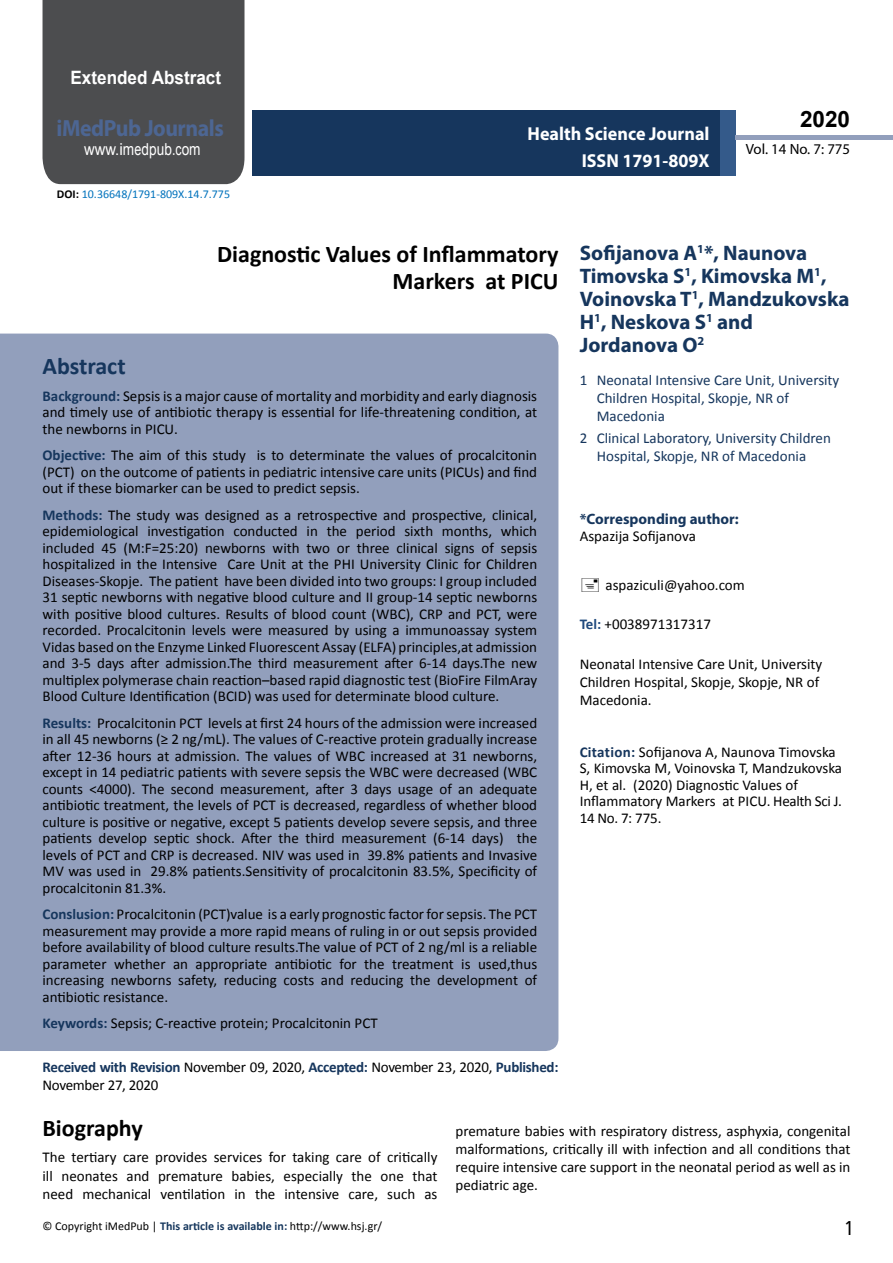
<style>
.page{position:relative;width:893px;height:1263px;background:#fff}
.page>*{position:absolute;margin:0;border:0;box-sizing:border-box;transform-origin:0 0}
.t1{font:25.5px "Tunga";color:#000}
.t2{font:700 24px/26.4px "Calibri";color:#000;text-align:right}
.t3{font:700 24px "Calibri";color:#16365d}
.t4{font:700 23.4px "Myriad Pro";letter-spacing:-.02em;color:#4d6693;scale:.93 1}
.t5{font:700 22.5px "Arial";color:#000}
.t6{font:700 21px/23.1px "Myriad Pro";color:#16365d}
.t7{font:700 18.75px/27.2px "Myriad Pro";color:#fff;text-align:right;scale:.96 1}
.t8{font:700 18.45px "Arial";color:#fff;scale:.93 1}
.t9{font:16.5px "Arial";letter-spacing:.005em;color:#fff;scale:.89 1}
.t10{font:15px/16.5px "Calibri";color:#000;text-align:justify}
.t11{font:15px/18px "Calibri";color:#16365d}
.t12{font:15px/18px "Calibri";letter-spacing:-.02em;color:#000}
.t13{font:700 15px "Myriad Pro";color:#16365d}
.t14{font:14.85px "Myriad Pro";color:#000}
.t15{font:12px "Calibri";color:#000}
.t16{font:12px "Calibri";color:#0072bc}
.s1{font-family:"Calibri"}
.s2{font-weight:700;color:#000}
.s3{font-weight:700;color:#16365d}
.s4{font-weight:700;color:#1f497d}
.s5{font-weight:700;color:#16375d}
</style>
<div class="page">
<div style="left:252px;top:110px;width:469px;height:66px;background:#16365d"></div>
<div style="left:720px;top:110px;width:16px;height:66px;background:#345a8a"></div>
<div style="left:736px;top:135px;width:157px;height:5px;background:#929fbc"></div>
<div style="left:43px;top:0;width:201px;height:184px;background:#4c4d4f"></div>
<div style="left:0;top:334px;width:558px;height:717px;background:#929fbc"></div>
<p class="t8" style="left:70px;top:65px;width:164px">Extended Abstract</p>
<h3 class="t4" style="left:57px;top:113px;width:181px">iMedPub Journals</h3>
<p class="t9" style="left:84px;top:139px;width:132px">www.imedpub<span class="s1">.</span>com</p>
<p class="t16" style="left:57px;top:186px;width:175px"><span class="s2">DOI:</span> 10.36648/1791-809X.14.7.775</p>
<p class="t7" style="left:528px;top:119px;width:191px">Health Science Journal<br>ISSN 1791-809X</p>
<h3 class="t5" style="left:800px;top:104px;width:52px">2020</h3>
<p class="t14" style="left:746px;top:140px;width:106px">Vol. 14 No. 7: 775</p>
<h2 class="t2" style="left:217px;top:241px;width:343px">Diagnostic Values of Inflammatory<br>Markers at PICU</h2>
<h2 class="t3" style="left:43px;top:351px;width:85px">Abstract</h2>
<p class="t10" style="left:43px;top:388px;width:496px"><span class="s3">Background:</span> Sepsis is a major cause of mortality and morbidity and early diagnosis and timely use of antibiotic therapy is essential for life-threatening condition, at the newborns in PICU.</p>
<p class="t10" style="left:43px;top:447px;width:496px"><span class="s3">Objective:</span> The aim of this study is to determinate the values of procalcitonin (PCT) on the outcome of patients in pediatric intensive care units (PICUs) and find out if these biomarker can be used to predict sepsis.</p>
<p class="t10" style="left:43px;top:507px;width:496px"><span class="s3">Methods:</span> The study was designed as a retrospective and prospective, clinical, epidemiological investigation conducted in the period sixth months, which included 45 (M:F=25:20) newborns with two or three clinical signs of sepsis hospitalized in the Intensive Care Unit at the PHI University Clinic for Children Diseases-Skopje. The patient have been divided into two groups: I group included 31 septic newborns with negative blood culture and II group-14 septic newborns with positive blood cultures. Results of blood count (WBC), CRP and PCT, were recorded. Procalcitonin levels were measured by using a immunoassay system Vidas based on the Enzyme Linked Fluorescent Assay (ELFA) principles,at admission and 3-5 days after admission.The third measurement after 6-14 days.The new multiplex polymerase chain reaction–based rapid diagnostic test (BioFire FilmAray Blood Culture Identification (BCID) was used for determinate blood culture.</p>
<p class="t10" style="left:43px;top:715px;width:496px"><span class="s3">Results:</span> Procalcitonin PCT levels at first 24 hours of the admission were increased in all 45 newborns (≥ 2 ng/mL). The values of C-reactive protein gradually increase after 12-36 hours at admission. The values of WBC increased at 31 newborns, except in 14 pediatric patients with severe sepsis the WBC were decreased (WBC counts &lt;4000). The second measurement, after 3 days usage of an adequate antibiotic treatment, the levels of PCT is decreased, regardless of whether blood culture is positive or negative, except 5 patients develop severe sepsis, and three patients develop septic shock. After the third measurement (6-14 days) the levels of PCT and CRP is decreased. NIV was used in 39.8% patients and Invasive MV was used in 29.8% patients.Sensitivity of procalcitonin 83.5%, Specificity of procalcitonin 81.3%.</p>
<p class="t10" style="left:43px;top:906px;width:496px"><span class="s3">Conslusion:</span> Procalcitonin (PCT)value is a early prognostic factor for sepsis. The PCT measurement may provide a more rapid means of ruling in or out sepsis provided before availability of blood culture results.The value of PCT of 2 ng/ml is a reliable parameter whether an appropriate antibiotic for the treatment is used,thus increasing newborns safety, reducing costs and reducing the development of antibiotic resistance.</p>
<p class="t10" style="left:43px;top:1015px;width:337px"><span class="s3">Keywords:</span> Sepsis; C-reactive protein; Procalcitonin PCT</p>
<h3 class="t6" style="left:580px;top:241px;width:271px">Sofijanova A<sup>1</sup>*, Naunova<br>Timovska S<sup>1</sup>, Kimovska M<sup>1</sup>,<br>Voinovska T<sup>1</sup>, Mandzukovska<br>H<sup>1</sup>, Neskova S<sup>1</sup> and<br>Jordanova O<sup>2</sup></h3>
<p class="t11" style="left:597px;top:371px;width:244px;text-indent:-17px">1 Neonatal Intensive Care Unit, University<br>Children Hospital, Skopje, NR of<br>Macedonia</p>
<p class="t11" style="left:580px;top:429px;width:253px;text-align:center">2 Clinical Laboratory, University Children<br>Hospital, Skopje, NR of Macedonia</p>
<p class="t13" style="left:580px;top:509px;width:161px">*Corresponding author:</p>
<p class="t10" style="left:580px;top:527px;width:118px">Aspazija Sofijanova</p>
<p class="t10" style="left:605px;top:577px;width:141px">aspaziculi@yahoo.com</p>
<p class="t10" style="left:580px;top:616px;width:133px"><span class="s4">Tel:</span> +0038971317317</p>
<p class="t10" style="left:580px;top:655px;width:244px;line-height:18px;text-align:left">Neonatal Intensive Care Unit, University<br>Children Hospital, Skopje, Skopje, NR of<br>Macedonia.</p>
<p class="t10" style="left:580px;top:743px;width:264px;text-align:left"><span class="s3">Citation:</span> Sofijanova A, Naunova Timovska S, Kimovska M, Voinovska T, Mandzukovska H, et al. (2020) Diagnostic Values of Inflammatory Markers at PICU. Health Sci J.<br>14 No. 7: 775.</p>
<p class="t12" style="left:43px;top:1058px;width:517px"><span class="s3">Received with Revision</span> November 09, 2020, <span class="s3">Accepted:</span> November 23, 2020, <span class="s3">Published:<br></span>November 27, 2020</p>
<h2 class="t2" style="left:43px;top:1115px;width:102px">Biography</h2>
<p class="t10" style="left:43px;top:1148px;width:396px;line-height:18px">The tertiary care provides services for taking care of critically ill neonates and premature babies, especially the one that need mechanical ventilation in the intensive care, such as</p>
<p class="t10" style="left:455px;top:1122px;width:396px;line-height:18px">premature babies with respiratory distress, asphyxia, congenital malformations, critically ill with infection and all conditions that require intensive care support in the neonatal period as well as in pediatric age.</p>
<p class="t15" style="left:43px;top:1218px;width:341px">© Copyright iMedPub | <span class="s5">This article is available in:</span> http://www.hsj.gr/</p>
<h1 class="t1" style="left:845px;top:1211px;width:9px">1</h1>
</div>
